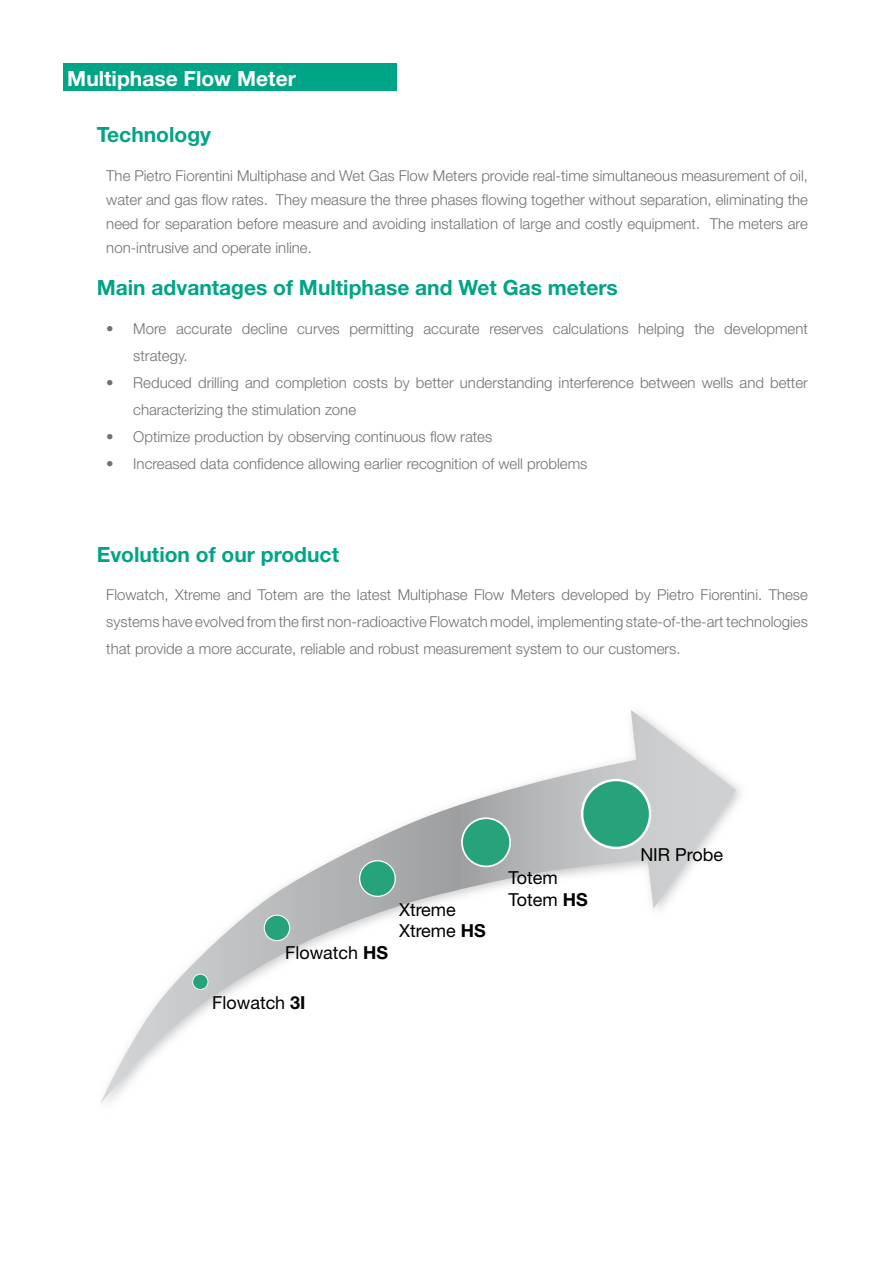
<style>
.page{position:relative;width:893px;height:1263px;background:#fff}
.page>*{position:absolute;margin:0;border:0;box-sizing:border-box;transform-origin:0 0}
.t1{font:700 21px "Helvetica Neue";color:#00a486}
.t2{font:700 21px "Helvetica Neue";color:#fff}
.t3{font:18px/21.6px "Helvetica Neue";color:#000}
.t4{font:300 15px/27px "Helvetica Neue";color:#707173;text-align:justify}
.s1{font-weight:700}
</style>
<div class="page">
<div style="left:64px;top:64px;width:333px;height:27px;background:#00a486"></div>
<svg style="left:100px;top:710px;width:636px;height:393px"></svg>
<svg style="left:192px;top:974px;width:16px;height:16px"></svg>
<svg style="left:264px;top:915px;width:26px;height:26px"></svg>
<svg style="left:359px;top:860px;width:37px;height:37px"></svg>
<svg style="left:461px;top:817px;width:50px;height:50px;background:#58ad93"></svg>
<svg style="left:581px;top:779px;width:70px;height:70px;background:#5eb399"></svg>
<h1 class="t2" style="left:67px;top:65px;width:230px">Multiphase Flow Meter</h1>
<h1 class="t1" style="left:97px;top:122px;width:116px">Technology</h1>
<p class="t4" style="left:106px;top:163px;width:703px;line-height:24px">The Pietro Fiorentini Multiphase and Wet Gas Flow Meters provide real-time simultaneous measurement of oil, water and gas flow rates. They measure the three phases flowing together without separation, eliminating the need for separation before measure and avoiding installation of large and costly equipment. The meters are non-intrusive and operate inline.</p>
<h1 class="t1" style="left:97px;top:275px;width:523px">Main advantages of Multiphase and Wet Gas meters</h1>
<p class="t4" style="left:133px;top:315px;width:676px;text-indent:-27px">• More accurate decline curves permitting accurate reserves calculations helping the development strategy.</p>
<p class="t4" style="left:133px;top:369px;width:676px;text-indent:-27px">• Reduced drilling and completion costs by better understanding interference between wells and better characterizing the stimulation zone</p>
<p class="t4" style="left:106px;top:423px;width:387px">• Optimize production by observing continuous flow rates</p>
<p class="t4" style="left:106px;top:450px;width:483px">• Increased data confidence allowing earlier recognition of well problems</p>
<h1 class="t1" style="left:97px;top:541px;width:244px">Evolution of our product</h1>
<p class="t4" style="left:106px;top:581px;width:703px">Flowatch, Xtreme and Totem are the latest Multiphase Flow Meters developed by Pietro Fiorentini. These systems have evolved from the first non-radioactive Flowatch model, implementing state-of-the-art technologies that provide a more accurate, reliable and robust measurement system to our customers.</p>
<p class="t3" style="left:285px;top:941px;width:105px">Flowatch <span class="s1">HS</span></p>
<p class="t3" style="left:399px;top:898px;width:88px">Xtreme<br>Xtreme <span class="s1">HS</span></p>
<p class="t3" style="left:212px;top:991px;width:95px">Flowatch <span class="s1">3I</span></p>
<p class="t3" style="left:508px;top:867px;width:81px">Totem<br>Totem <span class="s1">HS</span></p>
<p class="t3" style="left:640px;top:843px;width:84px">NIR Probe</p>
</div>
